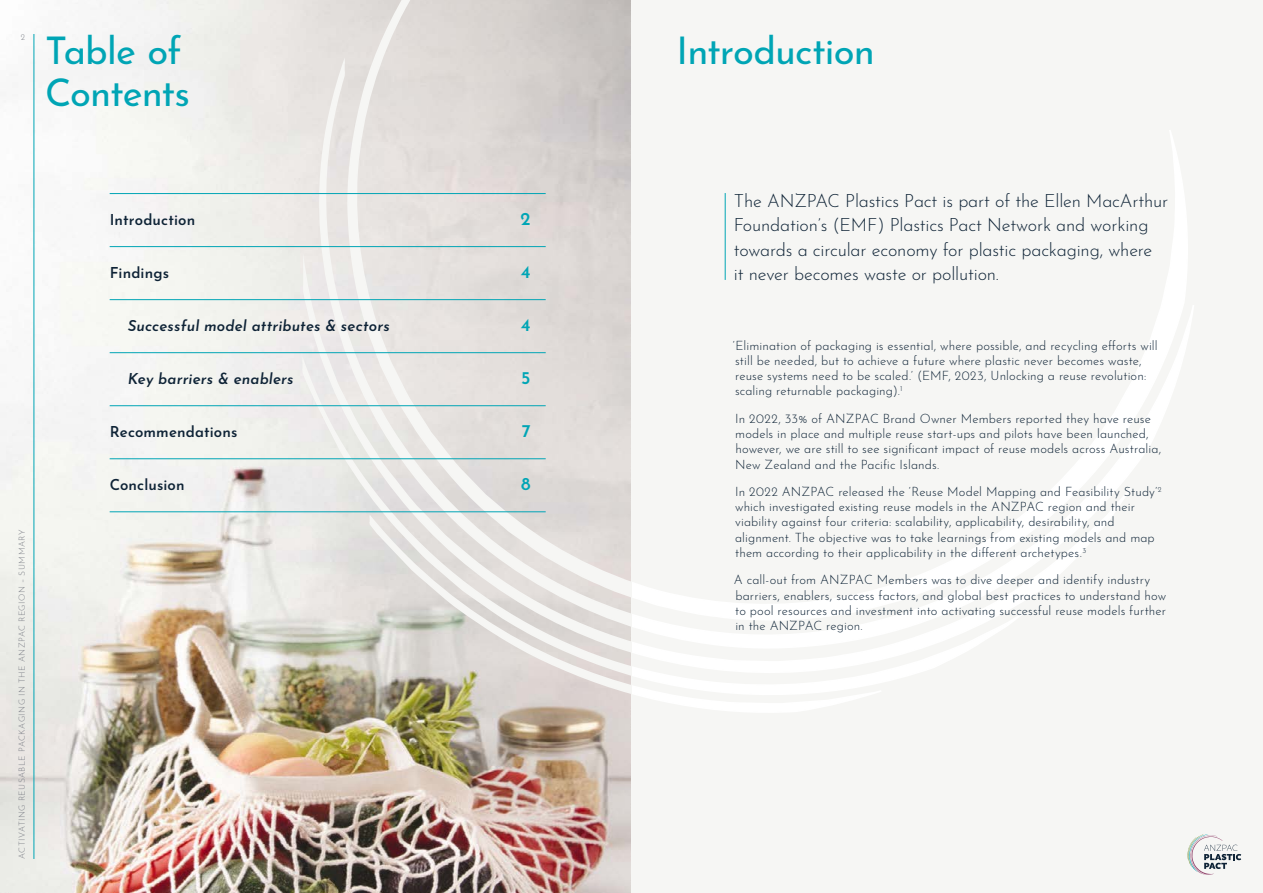
<style>
.page{position:relative;width:1263px;height:893px;background:#fff}
.page>*{position:absolute;margin:0;border:0;box-sizing:border-box;transform-origin:0 0}
.t1{font:38.25px/42.5px "Josefin Sans";letter-spacing:-.025em;color:#00a5b5}
.t2{font:300 18px/24.5px "Josefin Sans";letter-spacing:-.01em;color:#0e2336}
.t3{font:600 18px "Josefin Sans";color:#00a5b5}
.t4{font:italic 600 15px "Josefin Sans";letter-spacing:.01em;color:#0e2336}
.t5{font:600 15px "Josefin Sans";letter-spacing:.01em;color:#0e2336}
.t6{font:300 12.75px/15.3px "Josefin Sans";letter-spacing:.005em;color:#0e2336}
.t7{font:300 8.55px "Josefin Sans";letter-spacing:.05em;color:#7a7d85}
</style>
<div class="page">
<img style="left:0;top:0;width:631px;height:893px">
<div style="left:631px;top:0;width:632px;height:893px;background:#f6f6f4"></div>
<svg style="left:724px;top:131px;width:470px;height:340px"></svg>
<svg style="left:724px;top:253px;width:407px;height:347px"></svg>
<svg style="left:724px;top:356px;width:301px;height:326px"></svg>
<svg style="left:632px;top:515px;width:249px;height:197px"></svg>
<svg style="left:347px;top:0;width:284px;height:57px;background:#d6d2ce"></svg>
<svg style="left:299px;top:57px;width:332px;height:600px;background:#dfdad7"></svg>
<svg style="left:303px;top:253px;width:328px;height:103px;background:#e3e0dd"></svg>
<svg style="left:302px;top:356px;width:329px;height:348px;background:#e0deda"></svg>
<svg style="left:370px;top:515px;width:261px;height:202px;fill:#dfdad7"></svg>
<hr style="left:110px;top:193px;width:436px;height:1px;background:#00a5b5">
<hr style="left:110px;top:246px;width:436px;height:1px;background:#00a5b5">
<hr style="left:110px;top:299px;width:436px;height:1px;background:#00a5b5">
<hr style="left:110px;top:352px;width:436px;height:1px;background:#00a5b5">
<hr style="left:110px;top:405px;width:436px;height:1px;background:#00a5b5">
<hr style="left:110px;top:458px;width:436px;height:1px;background:#00a5b5">
<hr style="left:110px;top:511px;width:436px;height:1px;background:#00a5b5">
<hr style="left:725px;top:193px;width:1px;height:87px;background:#00a5b5">
<hr style="left:34px;top:34px;width:1px;height:825px;background:#00a5b5">
<svg style="left:1187px;top:834px;width:54px;height:41px"></svg>
<p class="t7" style="left:21px;top:30px;width:6px">2</p>
<h1 class="t1" style="left:45px;top:24px;width:147px">Table of<br>Contents</h1>
<p class="t7" style="left:15px;top:859px;width:331px;rotate:-90deg">ACTIVATING REUSABLE PACKAGING IN THE ANZPAC REGION – SUMMARY</p>
<p class="t5" style="left:110px;top:207px;width:87px">Introduction</p>
<h2 class="t3" style="left:521px;top:203px;width:12px">2</h2>
<p class="t5" style="left:110px;top:260px;width:61px">Findings</p>
<h2 class="t3" style="left:521px;top:256px;width:11px">4</h2>
<p class="t4" style="left:128px;top:313px;width:264px">Successful model attributes &amp; sectors</p>
<h2 class="t3" style="left:521px;top:310px;width:11px">4</h2>
<p class="t4" style="left:128px;top:366px;width:167px">Key barriers &amp; enablers</p>
<h2 class="t3" style="left:521px;top:363px;width:11px">5</h2>
<p class="t5" style="left:110px;top:419px;width:129px">Recommendations</p>
<h2 class="t3" style="left:522px;top:416px;width:10px">7</h2>
<p class="t5" style="left:110px;top:472px;width:76px">Conclusion</p>
<h2 class="t3" style="left:521px;top:469px;width:11px">8</h2>
<h1 class="t1" style="left:677px;top:24px;width:200px">Introduction</h1>
<h2 class="t2" style="left:734px;top:186px;width:436px">The ANZPAC Plastics Pact is part of the Ellen MacArthur Foundation’s (EMF) Plastics Pact Network and working towards a circular economy for plastic packaging, where<br>it never becomes waste or pollution.</h2>
<p class="t6" style="left:733px;top:336px;width:426px">‘Elimination of packaging is essential, where possible, and recycling efforts will still be needed, but to achieve a future where plastic never becomes waste, reuse systems need to be scaled.’ (EMF, 2023, Unlocking a reuse revolution: scaling returnable packaging).<sup>1</sup></p>
<p class="t6" style="left:735px;top:409px;width:428px">In 2022, 33% of ANZPAC Brand Owner Members reported they have reuse models in place and multiple reuse start-ups and pilots have been launched, however, we are still to see significant impact of reuse models across Australia, New Zealand and the Pacific Islands.</p>
<p class="t6" style="left:735px;top:482px;width:428px">In 2022 ANZPAC released the ‘Reuse Model Mapping and Feasibility Study’<sup>2 </sup>which investigated existing reuse models in the ANZPAC region and their viability against four criteria: scalability, applicability, desirability, and alignment. The objective was to take learnings from existing models and map them according to their applicability in the different archetypes.<sup>3</sup></p>
<p class="t6" style="left:734px;top:571px;width:434px">A call-out from ANZPAC Members was to dive deeper and identify industry barriers, enablers, success factors, and global best practices to understand how to pool resources and investment into activating successful reuse models further in the ANZPAC region.</p>
</div>
